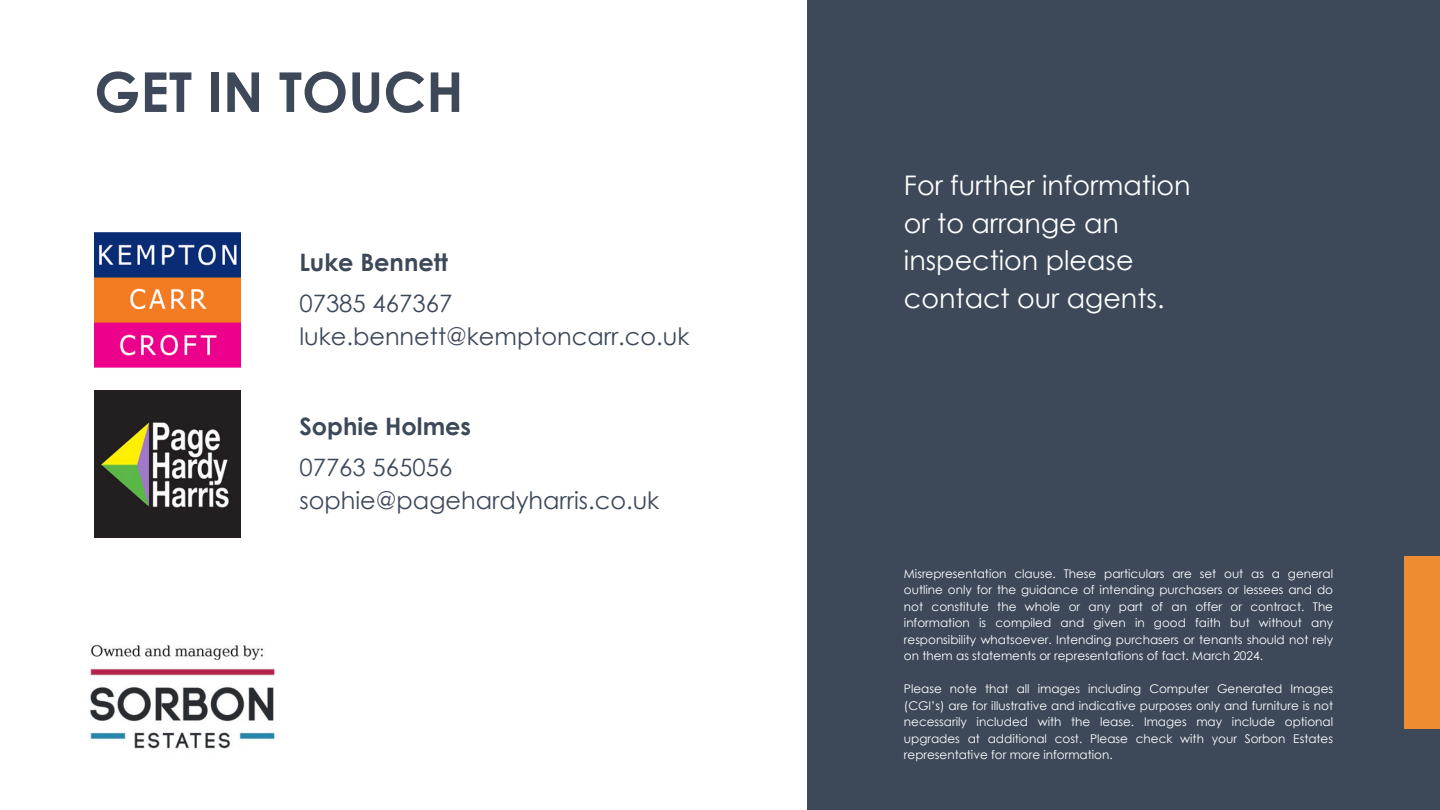
<style>
.page{position:relative;width:1440px;height:810px;background:#fff}
.page>*{position:absolute;margin:0;border:0;box-sizing:border-box;transform-origin:0 0}
.t1{font:700 55px "Century Gothic";color:#3d4959}
.t2{font:27px/37.5px "Century Gothic";color:#fff}
.t3{font:24px/33px "Century Gothic";color:#3d4959}
.t4{font:700 24px "Century Gothic";color:#3d4959}
.t5{font:12px/16.5px "Century Gothic";color:#fff;text-align:justify}
</style>
<div class="page">
<div style="left:807px;top:0;width:633px;height:810px;background:#3d4959"></div>
<div style="left:1404px;top:556px;width:36px;height:173px;background:#ef8c32"></div>
<img style="left:90px;top:645px;width:185px;height:104px">
<img style="left:94px;top:232px;width:146px;height:136px">
<img style="left:94px;top:391px;width:146px;height:146px">
<p class="t1" style="left:94px;top:57px;width:371px">GET IN TOUCH</p>
<h1 class="t4" style="left:299px;top:247px;width:150px">Luke Bennett</h1>
<p class="t3" style="left:299px;top:286px;width:391px">07385 467367 luke.bennett@kemptoncarr.co.uk</p>
<h3 class="t4" style="left:299px;top:411px;width:173px">Sophie Holmes</h3>
<h4 class="t3" style="left:299px;top:450px;width:361px">07763 565056 sophie@pagehardyharris.co.uk</h4>
<h3 class="t2" style="left:904px;top:166px;width:288px">For further information or to arrange an inspection please contact our agents.</h3>
<h4 class="t5" style="left:904px;top:565px;width:431px">Misrepresentation clause. These particulars are set out as a general outline only for the guidance of intending purchasers or lessees and do not constitute the whole or any part of an offer or contract. The information is compiled and given in good faith but without any responsibility whatsoever. Intending purchasers or tenants should not rely on them as statements or representations of fact. March 2024.</h4>
<p class="t5" style="left:904px;top:680px;width:431px">Please note that all images including Computer Generated Images (CGI’s) are for illustrative and indicative purposes only and furniture is not necessarily included with the lease. Images may include optional upgrades at additional cost. Please check with your Sorbon Estates representative for more information.</p>
</div>
